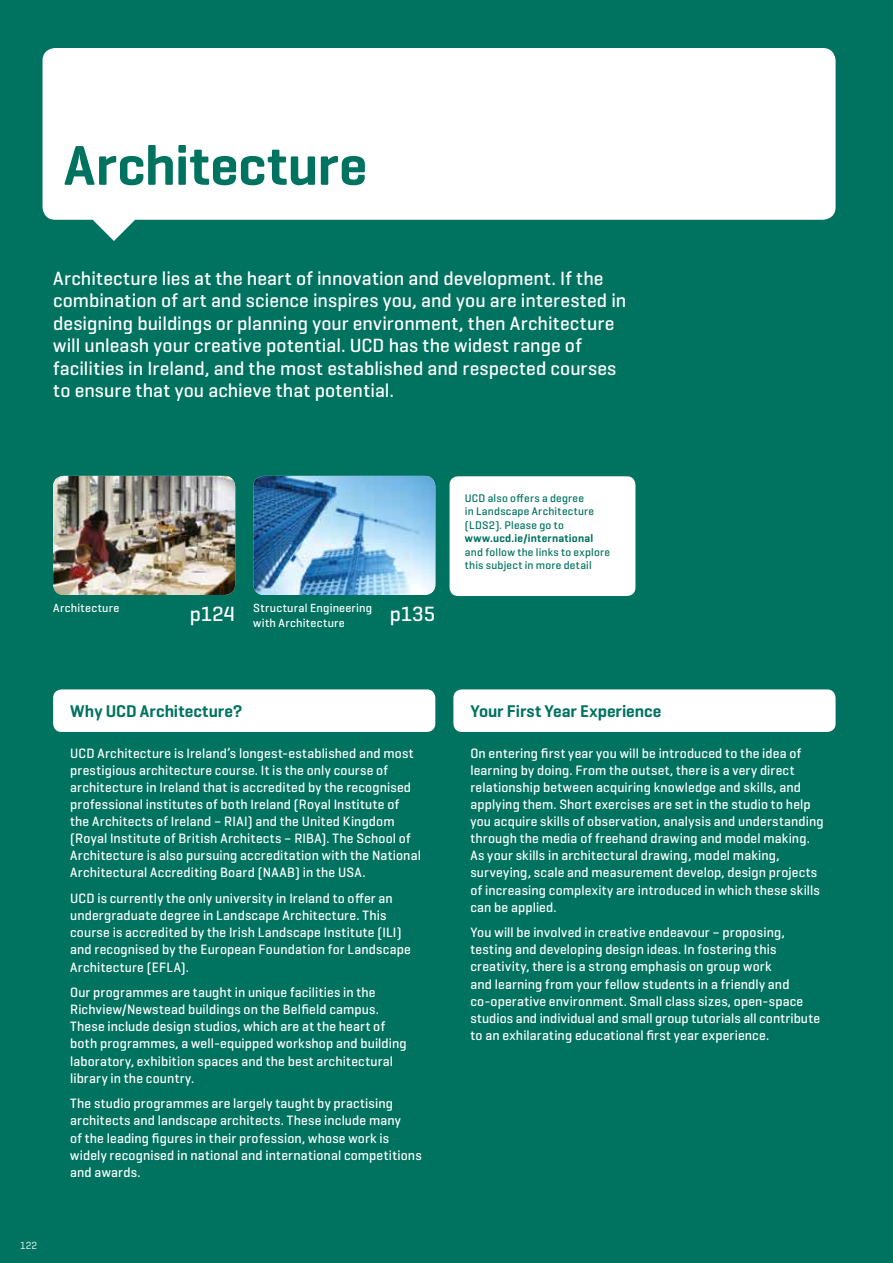
<style>
.page{position:relative;width:893px;height:1263px;background:#007360}
.page>*{position:absolute;margin:0;border:0;box-sizing:border-box;transform-origin:0 0}
.t1{font:600 57px "Geogrotesque";color:#007360}
.t2{font:500 21px "Geogrotesque";letter-spacing:-.005em;color:#fff}
.t3{font:500 19.5px/22.5px "Geogrotesque";color:#fff}
.t4{font:600 17.25px "Geogrotesque";color:#007360}
.t5{font:500 13.8px/17.1px "Geogrotesque";letter-spacing:.01em;color:#fff}
.t6{font:500 12px/15px "Geogrotesque";letter-spacing:.03em;color:#fff}
.t7{font:500 11.25px/13.5px "Geogrotesque";letter-spacing:.025em;color:#007360}
.t8{font:600 11.25px "Geogrotesque";letter-spacing:.02em;color:#007360}
.t9{font:10.5px "Geogrotesque";color:#fff}
</style>
<div class="page">
<div style="left:43px;top:48px;width:793px;height:172px;background:#fff;border-radius:13px"></div>
<svg style="left:93px;top:219px;width:42px;height:22px"></svg>
<img style="left:53px;top:476px;width:182px;height:119px">
<img style="left:253px;top:476px;width:182px;height:119px">
<div style="left:53px;top:689px;width:382px;height:43px;background:#fff;border-radius:9px"></div>
<div style="left:453px;top:689px;width:383px;height:43px;background:#fff;border-radius:9px"></div>
<div style="left:450px;top:476px;width:185px;height:120px;background:#fff;border-radius:9px"></div>
<h1 class="t1" style="left:64px;top:130px;width:305px">Architecture</h1>
<p class="t3" style="left:53px;top:267px;width:575px">Architecture lies at the heart of innovation and development. If the combination of art and science inspires you, and you are interested in designing buildings or planning your environment, then Architecture will unleash your creative potential. UCD has the widest range of facilities in Ireland, and the most established and respected courses to ensure that you achieve that potential.</p>
<p class="t6" style="left:53px;top:600px;width:68px">Architecture</p>
<h2 class="t2" style="left:190px;top:601px;width:47px">p124</h2>
<p class="t6" style="left:253px;top:600px;width:120px">Structural Engineering with Architecture</p>
<h2 class="t2" style="left:390px;top:601px;width:47px">p135</h2>
<p class="t7" style="left:465px;top:491px;width:131px">UCD also offers a degree in Landscape Architecture (LDS2). Please go to</p>
<p class="t8" style="left:465px;top:532px;width:130px">www.ucd.ie/international</p>
<p class="t7" style="left:465px;top:545px;width:147px">and follow the links to explore this subject in more detail</p>
<p class="t9" style="left:20px;top:1239px;width:18px">122</p>
<p class="t4" style="left:70px;top:700px;width:174px">Why UCD Architecture?</p>
<p class="t4" style="left:470px;top:700px;width:192px">Your First Year Experience</p>
<p class="t5" style="left:70px;top:744px;width:352px">UCD Architecture is Ireland’s longest-established and most prestigious architecture course. It is the only course of architecture in Ireland that is accredited by the recognised professional institutes of both Ireland (Royal Institute of the Architects of Ireland – RIAI) and the United Kingdom (Royal Institute of British Architects – RIBA). The School of Architecture is also pursuing accreditation with the National Architectural Accrediting Board (NAAB) in the USA.</p>
<p class="t5" style="left:70px;top:889px;width:342px">UCD is currently the only university in Ireland to offer an undergraduate degree in Landscape Architecture. This course is accredited by the Irish Landscape Institute (ILI) and recognised by the European Foundation for Landscape Architecture (EFLA).</p>
<p class="t5" style="left:70px;top:983px;width:338px">Our programmes are taught in unique facilities in the Richview/Newstead buildings on the Belfield campus.<br>These include design studios, which are at the heart of both programmes, a well-equipped workshop and building laboratory, exhibition spaces and the best architectural library in the country.</p>
<p class="t5" style="left:70px;top:1095px;width:353px">The studio programmes are largely taught by practising architects and landscape architects. These include many<br>of the leading figures in their profession, whose work is widely recognised in national and international competitions and awards.</p>
<p class="t5" style="left:470px;top:744px;width:355px">On entering first year you will be introduced to the idea of learning by doing. From the outset, there is a very direct relationship between acquiring knowledge and skills, and applying them. Short exercises are set in the studio to help you acquire skills of observation, analysis and understanding through the media of freehand drawing and model making.<br>As your skills in architectural drawing, model making, surveying, scale and measurement develop, design projects of increasing complexity are introduced in which these skills can be applied.</p>
<p class="t5" style="left:470px;top:924px;width:351px">You will be involved in creative endeavour – proposing, testing and developing design ideas. In fostering this creativity, there is a strong emphasis on group work<br>and learning from your fellow students in a friendly and co-operative environment. Small class sizes, open-space studios and individual and small group tutorials all contribute to an exhilarating educational first year experience.</p>
</div>
